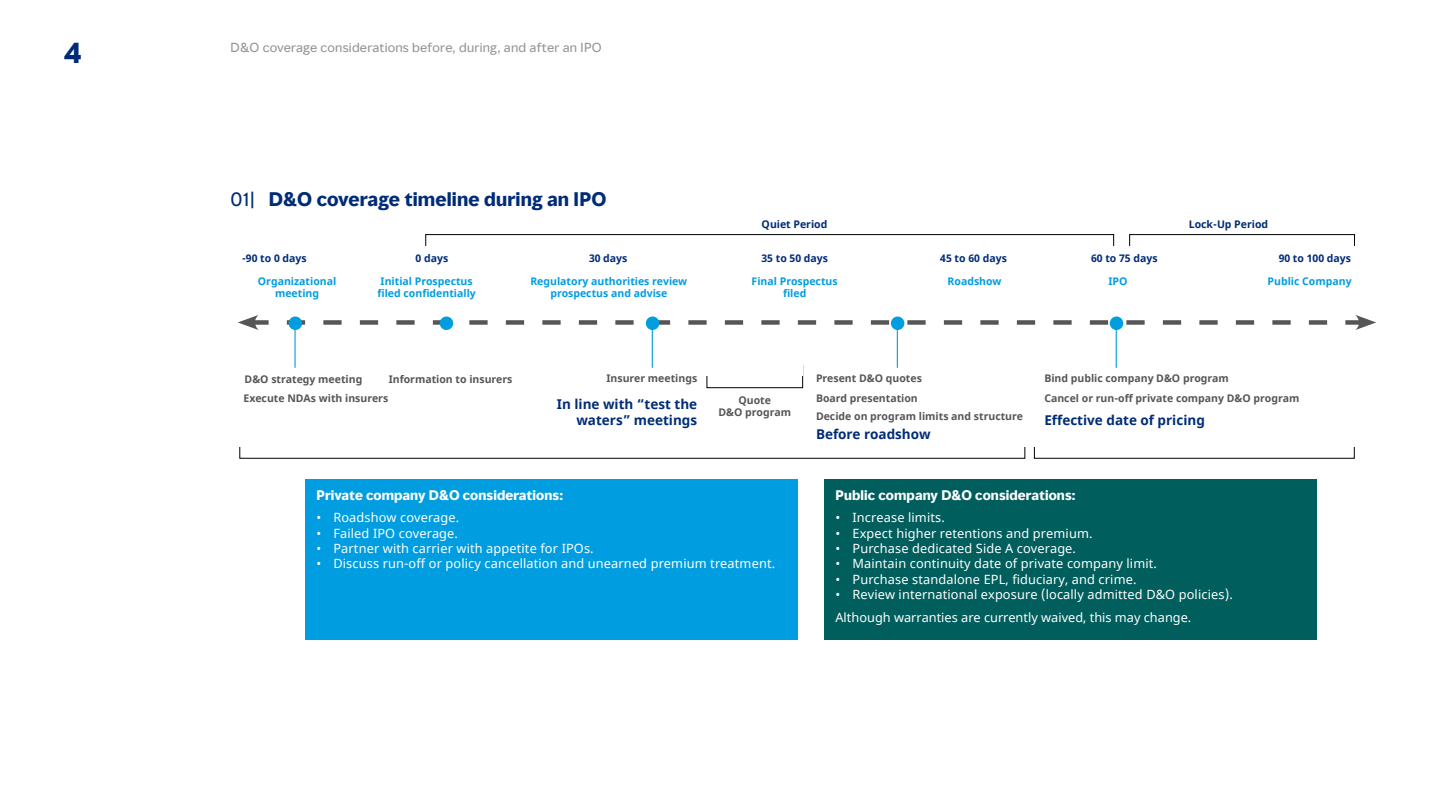
<style>
.page{position:relative;width:1440px;height:810px;background:#fff}
.page>*{position:absolute;margin:0;border:0;box-sizing:border-box;transform-origin:0 0}
.t1{font:700 27px "MMC Display";color:#002c77}
.Figures_Title__12_14{font:700 18px "MMC Display";letter-spacing:.01em;color:#002c77}
.Graph_Body_BOLD_Left{font:700 13.5px/16.5px "Noto Sans";color:#002c77;text-align:right}
.Bullets__Level_1__wh{font:12.75px "Noto Sans";letter-spacing:.01em;color:#fff}
.Bar_Stats__50_53__DB{font:700 12.75px "MMC Display";letter-spacing:.01em;color:#fff}
.Body__8_5_11{font:12.75px "Noto Sans";color:#fff}
.t2{font:12px "MMC Display";letter-spacing:.02em;color:#949494}
.Graph_Body_BOLD_Left-2{font:700 10.5px "Noto Sans";color:#565656}
.Graph_Body_BOLD_Left-3{font:700 10.5px/12px "Noto Sans";color:#009de0;text-align:center}
.Graph_Body_BOLD_Left-4{font:700 10.5px "Noto Sans";color:#002c77}
.s1{font-weight:400}
</style>
<div class="page">
<div style="left:425px;top:234px;width:688px;height:23px;border:1px solid #000"></div>
<div style="left:424px;top:246px;width:691px;height:12px;background:#fff"></div>
<div style="left:1129px;top:234px;width:225px;height:23px;border:1px solid #000"></div>
<div style="left:1128px;top:246px;width:227px;height:12px;background:#fff"></div>
<hr style="left:294px;top:319px;width:1px;height:49px;background:#009de0">
<hr style="left:651px;top:319px;width:2px;height:49px;background:#009de0">
<div style="left:706px;top:365px;width:97px;height:23px;border:1px solid #000"></div>
<div style="left:706px;top:365px;width:97px;height:11px;background:#fff"></div>
<hr style="left:896px;top:319px;width:1px;height:49px;background:#009de0">
<hr style="left:1115px;top:319px;width:1px;height:49px;background:#009de0">
<svg style="left:238px;top:315px;width:1138px;height:15px"></svg>
<div style="left:1109px;top:317px;width:14px;height:13px;background:#009de0;border-radius:50%"></div>
<div style="left:239px;top:436px;width:786px;height:23px;border:1px solid #000"></div>
<div style="left:238px;top:435px;width:788px;height:11px;background:#fff"></div>
<div style="left:305px;top:480px;width:492px;height:160px;background:#009de0"></div>
<div style="left:824px;top:480px;width:492px;height:160px;background:#005e5d"></div>
<div style="left:1034px;top:436px;width:320px;height:23px;border:1px solid #000"></div>
<div style="left:1033px;top:435px;width:322px;height:11px;background:#fff"></div>
<h1 class="t1" style="left:64px;top:35px;width:19px">4</h1>
<p class="t2" style="left:230px;top:39px;width:372px">D&amp;O coverage considerations before, during, and after an IPO</p>
<p class="Figures_Title__12_14" style="left:230px;top:187px;width:377px"><span class="s1">01|</span> D&amp;O coverage timeline during an IPO</p>
<p class="Graph_Body_BOLD_Left-4" style="left:761px;top:217px;width:67px">Quiet Period</p>
<p class="Graph_Body_BOLD_Left-4" style="left:1188px;top:217px;width:81px">Lock-Up Period</p>
<p class="Graph_Body_BOLD_Left-4" style="left:242px;top:251px;width:66px">-90 to 0 days</p>
<p class="Graph_Body_BOLD_Left-4" style="left:415px;top:251px;width:34px">0 days</p>
<p class="Graph_Body_BOLD_Left-4" style="left:589px;top:251px;width:40px">30 days</p>
<p class="Graph_Body_BOLD_Left-4" style="left:761px;top:251px;width:68px">35 to 50 days</p>
<p class="Graph_Body_BOLD_Left-4" style="left:940px;top:251px;width:68px">45 to 60 days</p>
<p class="Graph_Body_BOLD_Left-4" style="left:1091px;top:251px;width:68px">60 to 75 days</p>
<p class="Graph_Body_BOLD_Left-4" style="left:1278px;top:251px;width:74px">90 to 100 days</p>
<p class="Graph_Body_BOLD_Left-3" style="left:258px;top:275px;width:80px">Organizational meeting</p>
<p class="Graph_Body_BOLD_Left-3" style="left:377px;top:275px;width:100px;text-align:left">Initial Prospectus filed confidentially</p>
<p class="Graph_Body_BOLD_Left-3" style="left:530px;top:275px;width:158px">Regulatory authorities review prospectus and advise</p>
<p class="Graph_Body_BOLD_Left-3" style="left:751px;top:275px;width:88px">Final Prospectus filed</p>
<p class="Graph_Body_BOLD_Left-3" style="left:947px;top:275px;width:55px">Roadshow</p>
<p class="Graph_Body_BOLD_Left-3" style="left:1108px;top:275px;width:21px">IPO</p>
<p class="Graph_Body_BOLD_Left-3" style="left:1267px;top:275px;width:86px">Public Company</p>
<p class="Graph_Body_BOLD_Left-2" style="left:389px;top:372px;width:125px">Information to insurers</p>
<p class="Graph_Body_BOLD_Left-2" style="left:606px;top:371px;width:92px">Insurer meetings</p>
<p class="Graph_Body_BOLD_Left-2" style="left:816px;top:371px;width:107px">Present D&amp;O quotes</p>
<p class="Graph_Body_BOLD_Left-2" style="left:1044px;top:371px;width:186px">Bind public company D&amp;O program</p>
<p class="Graph_Body_BOLD_Left-2" style="left:1044px;top:391px;width:256px">Cancel or run-off private company D&amp;O program</p>
<p class="Graph_Body_BOLD_Left-2" style="left:816px;top:409px;width:209px">Decide on program limits and structure</p>
<p class="Graph_Body_BOLD_Left-2" style="left:244px;top:372px;width:119px">D&amp;O strategy meeting</p>
<p class="Graph_Body_BOLD_Left-2" style="left:243px;top:391px;width:146px">Execute NDAs with insurers</p>
<p class="Graph_Body_BOLD_Left-2" style="left:816px;top:391px;width:103px">Board presentation</p>
<p class="Graph_Body_BOLD_Left" style="left:816px;top:426px;width:116px">Before roadshow</p>
<p class="Graph_Body_BOLD_Left" style="left:557px;top:396px;width:142px">In line with “test the waters” meetings</p>
<p class="Graph_Body_BOLD_Left-2" style="left:738px;top:393px;width:34px">Quote</p>
<p class="Graph_Body_BOLD_Left-2" style="left:718px;top:405px;width:74px">D&amp;O program</p>
<p class="Graph_Body_BOLD_Left" style="left:1044px;top:412px;width:162px">Effective date of pricing</p>
<p class="Bar_Stats__50_53__DB" style="left:316px;top:487px;width:248px">Private company D&amp;O considerations:</p>
<p class="Bullets__Level_1__wh" style="left:316px;top:509px;width:144px">• Roadshow coverage.</p>
<p class="Bullets__Level_1__wh" style="left:316px;top:524px;width:143px">• Failed IPO coverage.</p>
<p class="Bullets__Level_1__wh" style="left:316px;top:540px;width:279px">• Partner with carrier with appetite for IPOs.</p>
<p class="Bullets__Level_1__wh" style="left:316px;top:555px;width:460px">• Discuss run-off or policy cancellation and unearned premium treatment.</p>
<p class="Bar_Stats__50_53__DB" style="left:835px;top:487px;width:241px">Public company D&amp;O considerations:</p>
<p class="Bullets__Level_1__wh" style="left:835px;top:509px;width:111px">• Increase limits.</p>
<p class="Bullets__Level_1__wh" style="left:835px;top:524px;width:258px">• Expect higher retentions and premium.</p>
<p class="Bullets__Level_1__wh" style="left:835px;top:540px;width:242px">• Purchase dedicated Side A coverage.</p>
<p class="Bullets__Level_1__wh" style="left:835px;top:555px;width:323px">• Maintain continuity date of private company limit.</p>
<p class="Bullets__Level_1__wh" style="left:835px;top:570px;width:302px">• Purchase standalone EPL, fiduciary, and crime.</p>
<p class="Bullets__Level_1__wh" style="left:835px;top:586px;width:399px">• Review international exposure (locally admitted D&amp;O policies).</p>
<p class="Body__8_5_11" style="left:835px;top:609px;width:357px">Although warranties are currently waived, this may change.</p>
</div>
